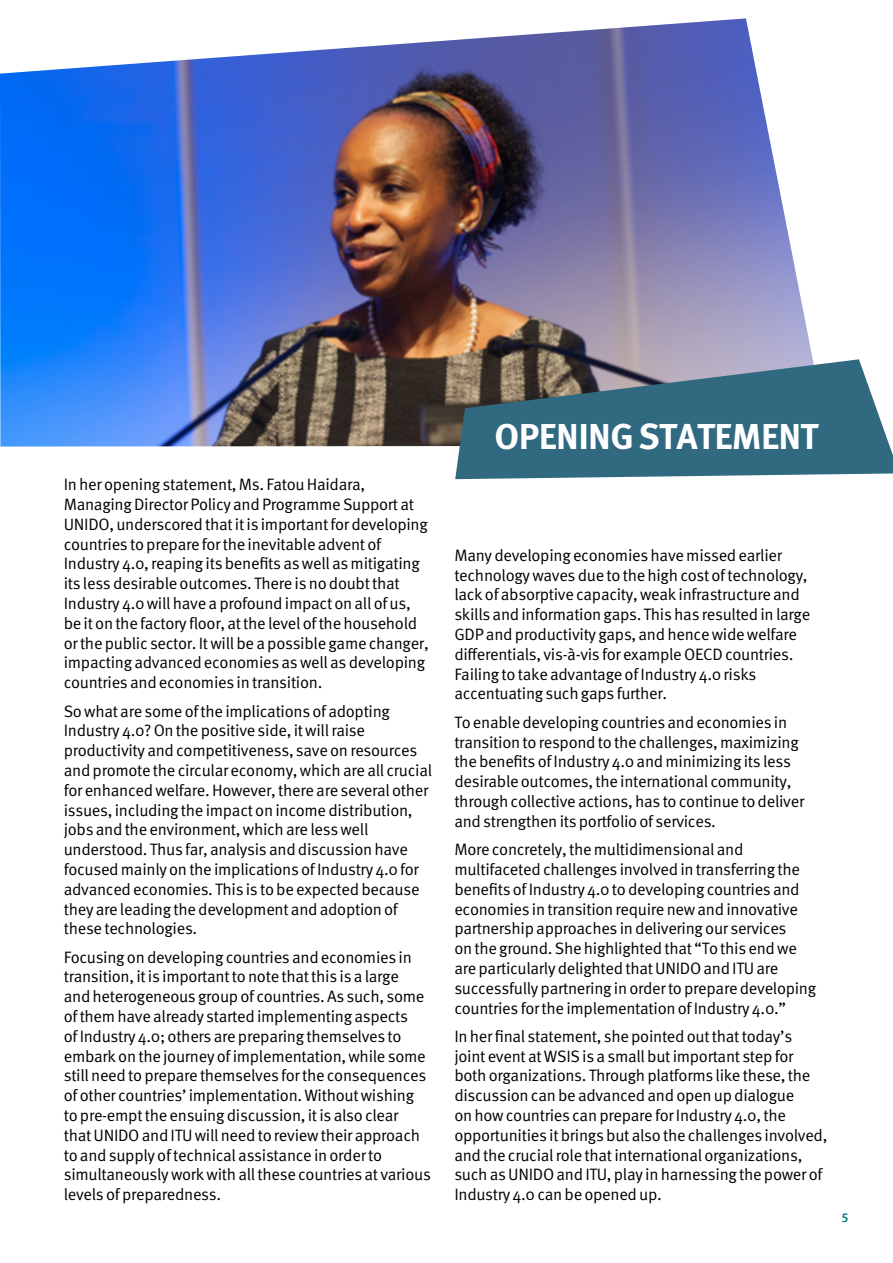
<style>
.page{position:relative;width:893px;height:1263px;background:#fff}
.page>*{position:absolute;margin:0;border:0;box-sizing:border-box;transform-origin:0 0}
.t1{font:700 36px "Meta Pro";letter-spacing:-.02em;color:#fff}
.t2{font:16.5px/19.8px "Meta Pro";letter-spacing:-.02em;color:#000}
.t3{font:12.75px "Myriad Pro";color:#007c82}
</style>
<div class="page">
<img style="left:0;top:18px;width:813px;height:429px">
<svg style="left:455px;top:359px;width:438px;height:120px;background:#4c7485"></svg>
<p class="t2" style="left:64px;top:475px;width:366px">In her opening statement, Ms. Fatou Haidara, Managing Director Policy and Programme Support at UNIDO, underscored that it is important for developing countries to prepare for the inevitable advent of Industry 4.0, reaping its benefits as well as mitigating its less desirable outcomes. There is no doubt that Industry 4.0 will have a profound impact on all of us, be it on the factory floor, at the level of the household or the public sector. It will be a possible game changer, impacting advanced economies as well as developing countries and economies in transition.</p>
<p class="t2" style="left:64px;top:701px;width:370px">So what are some of the implications of adopting Industry 4.0? On the positive side, it will raise productivity and competitiveness, save on resources and promote the circular economy, which are all crucial for enhanced welfare. However, there are several other issues, including the impact on income distribution, jobs and the environment, which are less well understood. Thus far, analysis and discussion have focused mainly on the implications of Industry 4.0 for advanced economies. This is to be expected because they are leading the development and adoption of these technologies.</p>
<p class="t2" style="left:64px;top:947px;width:369px">Focusing on developing countries and economies in transition, it is important to note that this is a large<br>and heterogeneous group of countries. As such, some of them have already started implementing aspects<br>of Industry 4.0; others are preparing themselves to embark on the journey of implementation, while some still need to prepare themselves for the consequences of other countries’ implementation. Without wishing to pre-empt the ensuing discussion, it is also clear<br>that UNIDO and ITU will need to review their approach to and supply of technical assistance in order to simultaneously work with all these countries at various levels of preparedness.</p>
<h1 class="t1" style="left:495px;top:413px;width:326px">OPENING STATEMENT</h1>
<p class="t2" style="left:454px;top:546px;width:357px">Many developing economies have missed earlier technology waves due to the high cost of technology, lack of absorptive capacity, weak infrastructure and skills and information gaps. This has resulted in large GDP and productivity gaps, and hence wide welfare differentials, vis-à-vis for example OECD countries.<br>Failing to take advantage of Industry 4.0 risks accentuating such gaps further.</p>
<p class="t2" style="left:454px;top:713px;width:351px">To enable developing countries and economies in transition to respond to the challenges, maximizing the benefits of Industry 4.0 and minimizing its less desirable outcomes, the international community, through collective actions, has to continue to deliver and strengthen its portfolio of services.</p>
<p class="t2" style="left:454px;top:840px;width:363px">More concretely, the multidimensional and multifaceted challenges involved in transferring the benefits of Industry 4.0 to developing countries and economies in transition require new and innovative partnership approaches in delivering our services<br>on the ground. She highlighted that “To this end we are particularly delighted that UNIDO and ITU are successfully partnering in order to prepare developing countries for the implementation of Industry 4.0.”</p>
<p class="t2" style="left:454px;top:1027px;width:375px">In her final statement, she pointed out that today’s joint event at WSIS is a small but important step for both organizations. Through platforms like these, the discussion can be advanced and open up dialogue<br>on how countries can prepare for Industry 4.0, the opportunities it brings but also the challenges involved, and the crucial role that international organizations, such as UNIDO and ITU, play in harnessing the power of Industry 4.0 can be opened up.</p>
<p class="t3" style="left:842px;top:1210px;width:8px">5</p>
</div>
